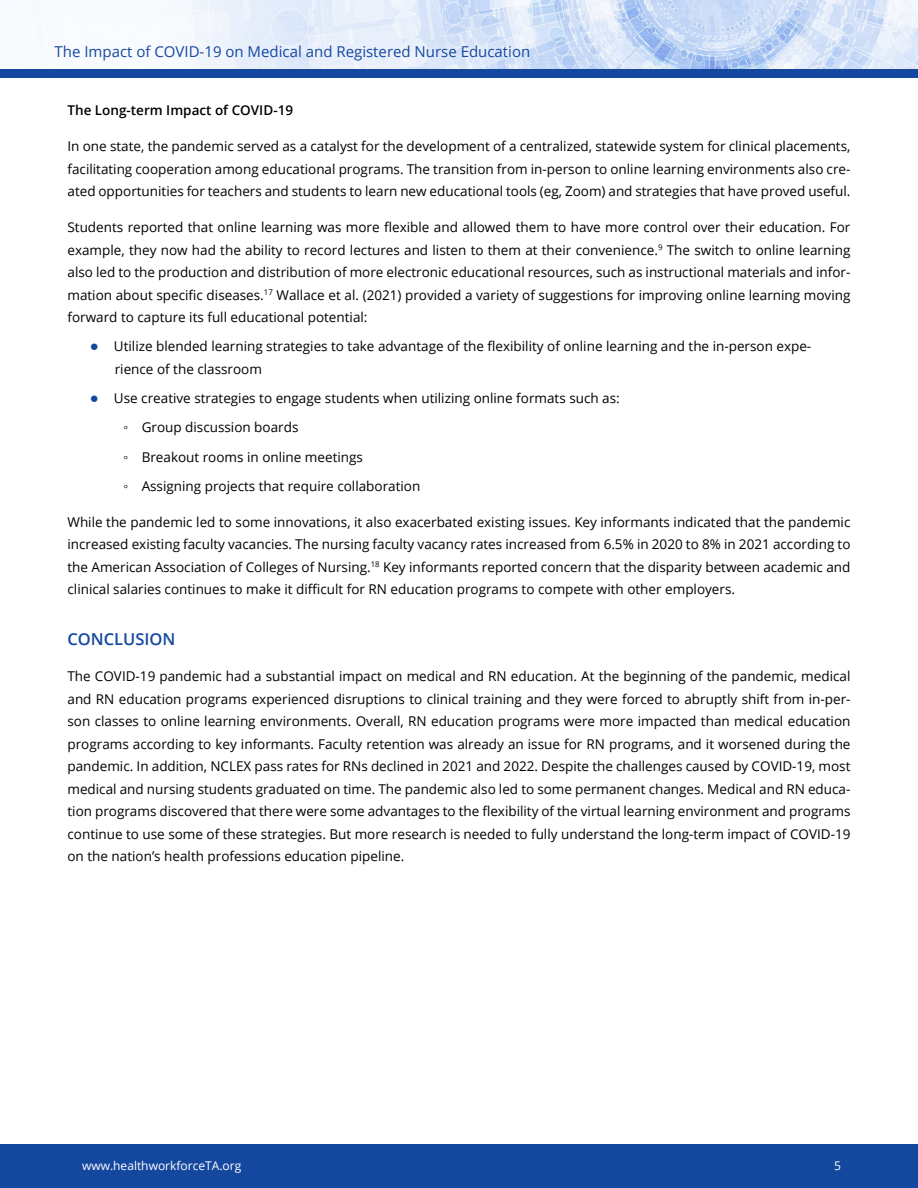
<style>
.page{position:relative;width:918px;height:1188px;background:#fff}
.page>*{position:absolute;margin:0;border:0;box-sizing:border-box;transform-origin:0 0}
.t1{font:600 16.5px "Open Sans";color:#14489f}
.t2{font:15px "Open Sans";color:#14489f}
.t3{font:13.5px/22.5px "Open Sans";color:#000;text-align:justify}
.t4{font:600 13.5px "Open Sans";color:#000}
.t5{font:12px "Open Sans";color:#fff}
.s1{font-family:"Arial";font-size:15px;color:#14489f}
.s2{font-family:"Arial"}
</style>
<div class="page">
<div style="left:0;top:1145px;width:918px;height:43px;background:#14489f"></div>
<img style="left:0;top:0;width:918px;height:70px">
<div style="left:0;top:70px;width:918px;height:8px;background:#14489f"></div>
<p class="t2" style="left:55px;top:41px;width:477px">The Impact of COVID-19 on Medical and Registered Nurse Education</p>
<h5 class="t4" style="left:68px;top:101px;width:227px">The Long-term Impact of COVID-19</h5>
<p class="t3" style="left:68px;top:135px;width:784px">In one state, the pandemic served as a catalyst for the development of a centralized, statewide system for clinical placements,</p>
<p class="t3" style="left:68px;top:157px;width:785px">facilitating cooperation among educational programs. The transition from in-person to online learning environments also cre&shy;ated opportunities for teachers and students to learn new educational tools (eg, Zoom) and strategies that have proved useful.</p>
<p class="t3" style="left:68px;top:216px;width:784px">Students reported that online learning was more flexible and allowed them to have more control over their education. For</p>
<p class="t3" style="left:67px;top:238px;width:785px">example, they now had the ability to record lectures and listen to them at their convenience.<sup>9</sup> The switch to online learning also led to the production and distribution of more electronic educational resources, such as instructional materials and infor&shy;mation about specific diseases.<sup>17</sup> Wallace et al. (2021) provided a variety of suggestions for improving online learning moving forward to capture its full educational potential:</p>
<p class="t3" style="left:115px;top:335px;width:698px;text-indent:-25px"><span class="s1">●</span> Utilize blended learning strategies to take advantage of the flexibility of online learning and the in-person expe&shy;rience of the classroom</p>
<p class="t3" style="left:90px;top:387px;width:531px"><span class="s1">●</span> Use creative strategies to engage students when utilizing online formats such as:</p>
<p class="t3" style="left:123px;top:416px;width:177px"><span class="s2">◦</span> Group discussion boards</p>
<p class="t3" style="left:123px;top:445px;width:241px"><span class="s2">◦</span> Breakout rooms in online meetings</p>
<p class="t3" style="left:123px;top:474px;width:298px"><span class="s2">◦</span> Assigning projects that require collaboration</p>
<p class="t3" style="left:68px;top:510px;width:785px">While the pandemic led to some innovations, it also exacerbated existing issues. Key informants indicated that the pandemic</p>
<p class="t3" style="left:68px;top:533px;width:785px">increased existing faculty vacancies. The nursing faculty vacancy rates increased from 6.5% in 2020 to 8% in 2021 according to the American Association of Colleges of Nursing.<sup>18</sup> Key informants reported concern that the disparity between academic and clinical salaries continues to make it difficult for RN education programs to compete with other employers.</p>
<h4 class="t1" style="left:68px;top:628px;width:110px">CONCLUSION</h4>
<p class="t3" style="left:68px;top:665px;width:785px">The COVID-19 pandemic had a substantial impact on medical and RN education. At the beginning of the pandemic, medical and RN education programs experienced disruptions to clinical training and they were forced to abruptly shift from in-per&shy;son classes to online learning environments. Overall, RN education programs were more impacted than medical education programs according to key informants. Faculty retention was already an issue for RN programs, and it worsened during the</p>
<p class="t3" style="left:68px;top:755px;width:784px">pandemic. In addition, NCLEX pass rates for RNs declined in 2021 and 2022. Despite the challenges caused by COVID-19, most</p>
<p class="t3" style="left:68px;top:777px;width:784px">medical and nursing students graduated on time. The pandemic also led to some permanent changes. Medical and RN educa-</p>
<p class="t3" style="left:68px;top:800px;width:784px">tion programs discovered that there were some advantages to the flexibility of the virtual learning environment and programs</p>
<p class="t3" style="left:68px;top:822px;width:785px">continue to use some of these strategies. But more research is needed to fully understand the long-term impact of COVID-19</p>
<p class="t3" style="left:68px;top:845px;width:338px">on the nation’s health professions education pipeline.</p>
<p class="t5" style="left:82px;top:1158px;width:161px">www.healthworkforceTA.org</p>
<p class="t5" style="left:834px;top:1158px;width:8px">5</p>
</div>
